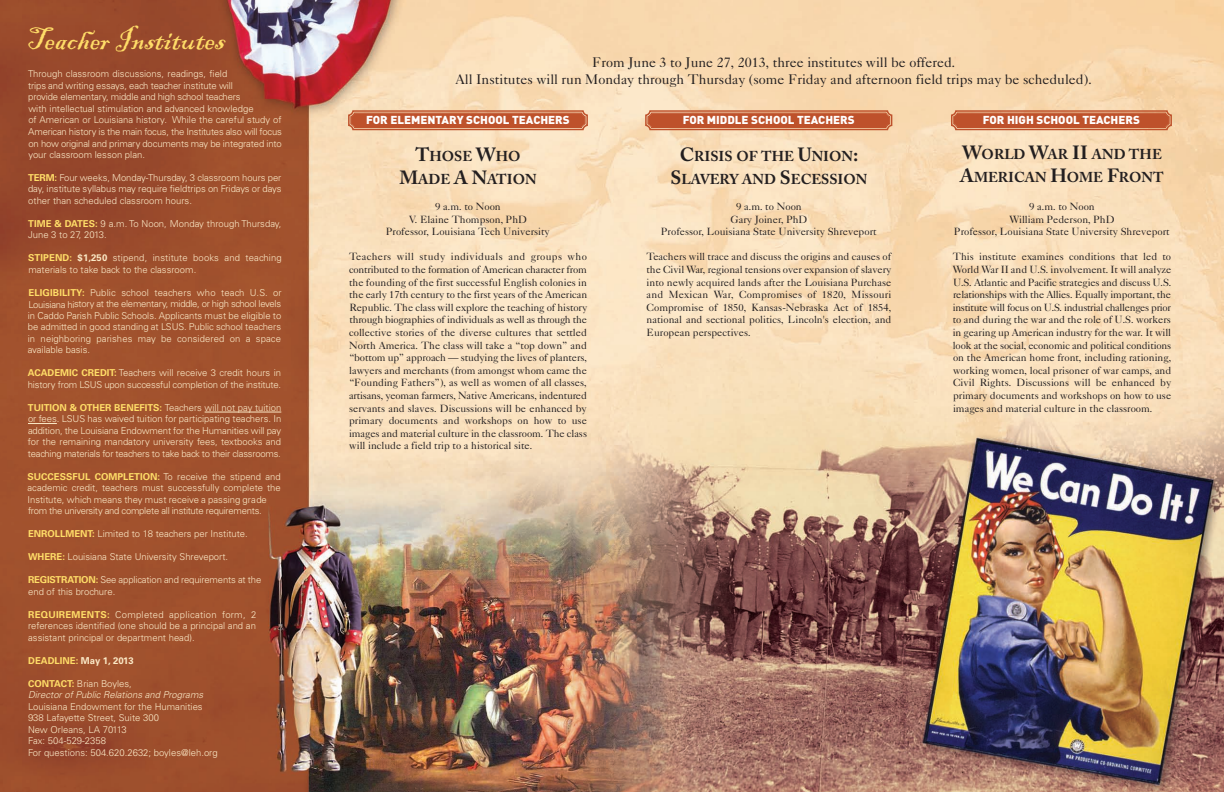
<style>
.page{position:relative;width:1224px;height:792px;background:#fff}
.page>*{position:absolute;margin:0;border:0;box-sizing:border-box;transform-origin:0 0}
.t1{font:32.1px "Blackadder ITC";color:#ffdd68}
.t2{font:700 14.2px/22.8px "Adobe Caslon Pro";color:#231f20;text-align:center}
.t3{font:14px/16.8px "Caslon Five Forty";color:#231f20;text-align:center}
.t4{font:900 11.4px "DIN";color:#fff}
.t5{font:10.5px/12.6px "Caslon Five Forty";color:#231f20;text-align:center}
.t6{font:300 9.5px/11.5px "Univers LT Std";color:#fbe9c6}
.t7{font:italic 300 9.5px/11.5px "Univers LT Std";color:#fbe9c6}
.t8{font:700 9.5px "Univers LT Std";color:#ffdd68}
.s1{font-weight:700;color:#ffdd68}
.s2{font-weight:700}
.s3{color:#fbe9c6}
.s4{font-weight:700;font-style:normal;color:#ffdd68}
.s5{font-style:normal}
.s6{font-size:19px}
</style>
<div class="page">
<img style="left:0;top:0;width:1224px;height:792px">
<hr style="left:205px;top:412px;width:76px;height:1px;background:#fbe9c6">
<svg style="left:28px;top:423px;width:29px;height:1px"></svg>
<svg style="left:347px;top:110px;width:242px;height:21px;background:#c86944"></svg>
<div style="left:351px;top:113px;width:234px;height:15px;border:1px solid #be512b;border-radius:4px"></div>
<svg style="left:644px;top:110px;width:249px;height:21px;background:#c76842"></svg>
<div style="left:648px;top:113px;width:242px;height:15px;border:1px solid #be512b;border-radius:4px"></div>
<svg style="left:950px;top:110px;width:223px;height:21px;background:#c76842"></svg>
<div style="left:953px;top:113px;width:216px;height:15px;border:1px solid #be512b;border-radius:4px"></div>
<h1 class="t1" style="left:27px;top:27px;width:200px">Teacher Institutes</h1>
<p class="t6" style="left:28px;top:69px;width:255px">Through classroom discussions, readings, field<br>trips and writing essays, each teacher institute will<br>provide elementary, middle and high school teachers<br>with intellectual stimulation and advanced knowledge<br>of American or Louisiana history. While the careful study of American history is the main focus, the Institutes also will focus on how original and primary documents may be integrated into your classroom lesson plan.</p>
<p class="t6" style="left:28px;top:173px;width:255px;text-align:justify"><span class="s1">TERM:</span> Four weeks, Monday-Thursday, 3 classroom hours per day, institute syllabus may require fieldtrips on Fridays or days other than scheduled classroom hours.</p>
<p class="t6" style="left:28px;top:219px;width:255px"><span class="s1">TIME &amp; DATES:</span> 9 a.m. To Noon, Monday through Thursday,<br>June 3 to 27, 2013.</p>
<p class="t6" style="left:28px;top:253px;width:255px"><span class="s1">STIPEND:</span> <span class="s2">$1,250</span> stipend, institute books and teaching materials to take back to the classroom.</p>
<p class="t6" style="left:28px;top:288px;width:256px;text-align:justify"><span class="s1">ELIGIBILITY:</span> Public school teachers who teach U.S. or Louisiana history at the elementary, middle, or high school levels in Caddo Parish Public Schools. Applicants must be eligible to be admitted in good standing at LSUS. Public school teachers in neighboring parishes may be considered on a space available basis.</p>
<p class="t6" style="left:28px;top:368px;width:255px"><span class="s1">ACADEMIC CREDIT:</span> Teachers will receive 3 credit hours in history from LSUS upon successful completion of the institute.</p>
<p class="t6" style="left:28px;top:403px;width:255px;text-align:justify"><span class="s1">TUITION &amp; OTHER BENEFITS:</span> Teachers will not pay tuition or fees. LSUS has waived tuition for participating teachers. In addition, the Louisiana Endowment for the Humanities will pay for the remaining mandatory university fees, textbooks and teaching materials for teachers to take back to their classrooms.</p>
<p class="t6" style="left:28px;top:472px;width:255px"><span class="s1">SUCCESSFUL COMPLETION:</span> To receive the stipend and academic credit, teachers must successfully complete the Institute, which means they must receive a passing grade from the university and complete all institute requirements.</p>
<p class="t6" style="left:28px;top:529px;width:221px"><span class="s1">ENROLLMENT:</span> Limited to 18 teachers per Institute.</p>
<p class="t6" style="left:28px;top:552px;width:202px"><span class="s1">WHERE:</span> Louisiana State University Shreveport.</p>
<p class="t6" style="left:28px;top:575px;width:235px"><span class="s1">REGISTRATION:</span> See application and requirements at the end of this brochure.</p>
<p class="t6" style="left:28px;top:610px;width:230px;text-align:justify"><span class="s1">REQUIREMENTS:</span> Completed application form, 2 references identified (one should be a principal and an assistant principal or department head).</p>
<p class="t8" style="left:28px;top:657px;width:107px">DEADLINE: <span class="s3">May 1, 2013</span></p>
<p class="t7" style="left:28px;top:679px;width:177px"><span class="s4">CONTACT:</span> <span class="s5">Brian Boyles,<br></span>Director of Public Relations and Programs</p>
<p class="t6" style="left:28px;top:702px;width:191px">Louisiana Endowment for the Humanities<br>938 Lafayette Street, Suite 300<br>New Orleans, LA 70113<br>Fax: 504-529-2358<br>For questions: 504.620.2632; boyles@leh.org</p>
<h3 class="t3" style="left:456px;top:55px;width:638px">From June 3 to June 27, 2013, three institutes will be offered.<br>All Institutes will run Monday through Thursday (some Friday and afternoon field trips may be scheduled).</h3>
<p class="t4" style="left:366px;top:114px;width:205px">FOR ELEMENTARY SCHOOL TEACHERS</p>
<p class="t4" style="left:683px;top:114px;width:173px">FOR MIDDLE SCHOOL TEACHERS</p>
<p class="t4" style="left:983px;top:114px;width:159px">FOR HIGH SCHOOL TEACHERS</p>
<h2 class="t2" style="left:399px;top:147px;width:139px"><span class="s6">T</span>HOSE <span class="s6">W</span>HO<br><span class="s6">M</span>ADE <span class="s6">A N</span>ATION</h2>
<p class="t5" style="left:386px;top:201px;width:165px">9 a.m. to Noon<br>V. Elaine Thompson, PhD<br>Professor, Louisiana Tech University</p>
<p class="t5" style="left:349px;top:252px;width:240px;text-align:justify">Teachers will study individuals and groups who contributed to the formation of American character from the founding of the first successful English colonies in the early 17th century to the first years of the American Republic. The class will explore the teaching of history through biographies of individuals as well as through the collective stories of the diverse cultures that settled North America. The class will take a “top down” and “bottom up” approach — studying the lives of planters, lawyers and merchants (from amongst whom came the “Founding Fathers”), as well as women of all classes, artisans, yeoman farmers, Native Americans, indentured servants and slaves. Discussions will be enhanced by primary documents and workshops on how to use images and material culture in the classroom. The class will include a field trip to a historical site.</p>
<h2 class="t2" style="left:671px;top:147px;width:198px"><span class="s6">C</span>RISIS OF THE <span class="s6">U</span>NION<span class="s6">:<br>S</span>LAVERY AND <span class="s6">S</span>ECESSION</h2>
<p class="t5" style="left:661px;top:201px;width:217px">9 a.m. to Noon<br>Gary Joiner, PhD<br>Professor, Louisiana State University Shreveport</p>
<p class="t5" style="left:647px;top:252px;width:246px;text-align:justify">Teachers will trace and discuss the origins and causes of the Civil War, regional tensions over expansion of slavery into newly acquired lands after the Louisiana Purchase and Mexican War, Compromises of 1820, Missouri Compromise of 1850, Kansas-Nebraska Act of 1854, national and sectional politics, Lincoln's election, and European perspectives.</p>
<h2 class="t2" style="left:960px;top:144px;width:205px;text-align:left"><span class="s6">W</span>ORLD <span class="s6">W</span>AR <span class="s6">II</span> AND THE<br><span class="s6">A</span>MERICAN <span class="s6">H</span>OME <span class="s6">F</span>RONT</h2>
<p class="t5" style="left:954px;top:201px;width:217px">9 a.m. to Noon<br>William Pederson, PhD<br>Professor, Louisiana State University Shreveport</p>
<p class="t5" style="left:953px;top:252px;width:220px;text-align:justify">This institute examines conditions that led to World War II and U.S. involvement. It will analyze U.S. Atlantic and Pacific strategies and discuss U.S. relationships with the Allies. Equally important, the institute will focus on U.S. industrial challenges prior to and during the war and the role of U.S. workers in gearing up American industry for the war. It will look at the social, economic and political conditions on the American home front, including rationing, working women, local prisoner of war camps, and Civil Rights. Discussions will be enhanced by primary documents and workshops on how to use images and material culture in the classroom.</p>
</div>
